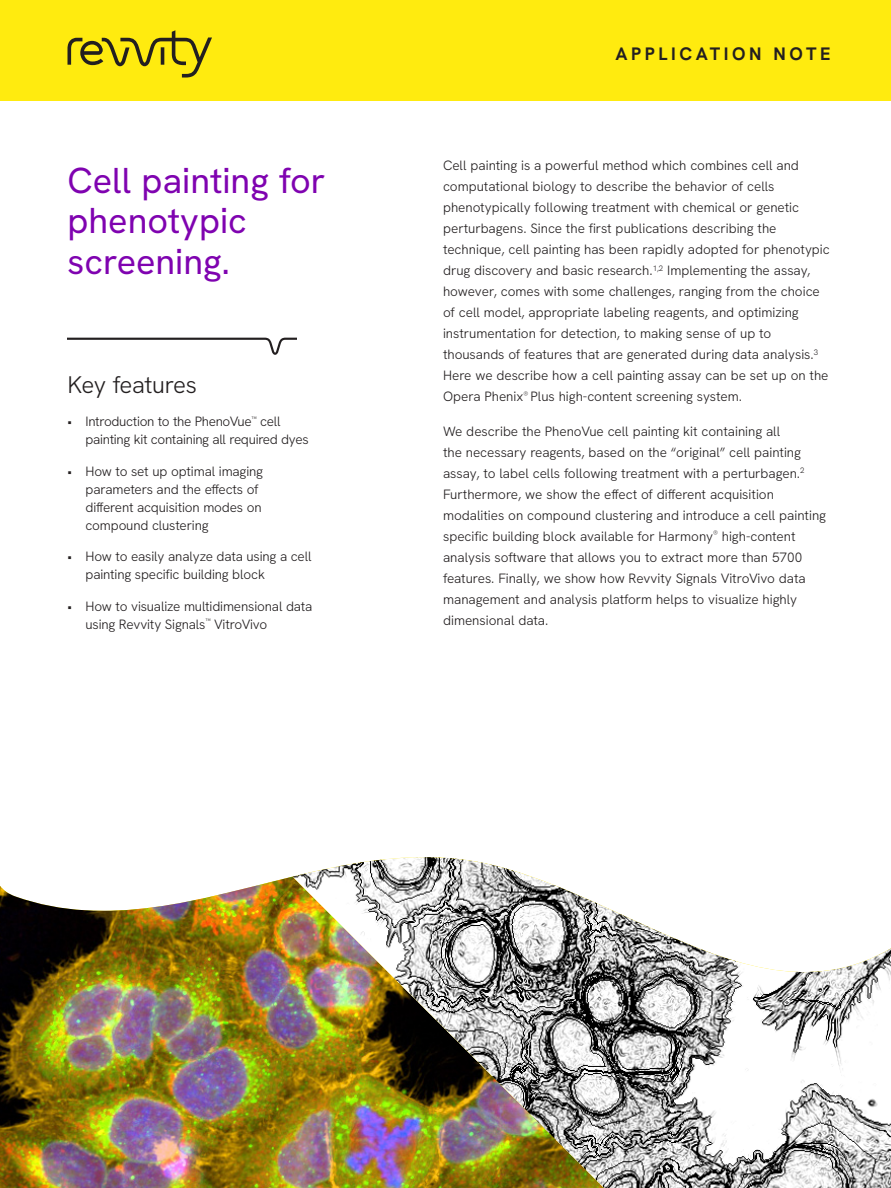
<style>
.page{position:relative;width:891px;height:1188px;background:#fff}
.page>*{position:absolute;margin:0;border:0;box-sizing:border-box;transform-origin:0 0}
.Intro_Head{font:36px/40.5px "Hanken Grotesk";color:#7f03b0}
.Key_Author_HD{font:300 24px "Hanken Grotesk";letter-spacing:-.02em;color:#231f20}
.t1{font:700 18px "Hanken Grotesk";letter-spacing:.2em;color:#231f20}
.Body_Copy{font:300 13.5px/21px "Hanken Grotesk";letter-spacing:-.005em;color:#231f20}
</style>
<div class="page">
<div style="left:0;top:0;width:891px;height:101px;background:#ffeb0f"></div>
<svg style="left:68px;top:30px;width:144px;height:48px"></svg>
<img style="left:0;top:876px;width:293px;height:312px">
<img style="left:293px;top:857px;width:598px;height:331px">
<svg style="left:68px;top:338px;width:229px;height:17px"></svg>
<p class="Intro_Head" style="left:68px;top:159px;width:260px">Cell painting for phenotypic screening.</p>
<p class="Key_Author_HD" style="left:68px;top:369px;width:131px">Key features</p>
<p class="Body_Copy" style="left:86px;top:412px;width:225px;line-height:18px;text-indent:-18px">• Introduction to the PhenoVue<sup>™</sup> cell painting kit containing all required dyes</p>
<p class="Body_Copy" style="left:86px;top:462px;width:179px;line-height:18px;text-indent:-18px">• How to set up optimal imaging parameters and the effects of different acquisition modes on compound clustering</p>
<p class="Body_Copy" style="left:86px;top:547px;width:228px;line-height:18px;text-indent:-18px">• How to easily analyze data using a cell painting specific building block</p>
<p class="Body_Copy" style="left:86px;top:597px;width:228px;line-height:18px;text-indent:-18px">• How to visualize multidimensional data using Revvity Signals<sup>™</sup> VitroVivo</p>
<h3 class="t1" style="left:615px;top:43px;width:217px">APPLICATION NOTE</h3>
<p class="Body_Copy" style="left:443px;top:155px;width:388px">Cell painting is a powerful method which combines cell and computational biology to describe the behavior of cells phenotypically following treatment with chemical or genetic perturbagens. Since the first publications describing the technique, cell painting has been rapidly adopted for phenotypic drug discovery and basic research.<sup>1,2</sup> Implementing the assay, however, comes with some challenges, ranging from the choice of cell model, appropriate labeling reagents, and optimizing instrumentation for detection, to making sense of up to thousands of features that are generated during data analysis.<sup>3<br></sup>Here we describe how a cell painting assay can be set up on the Opera Phenix<sup>®</sup> Plus high-content screening system.</p>
<p class="Body_Copy" style="left:443px;top:420px;width:384px">We describe the PhenoVue cell painting kit containing all<br>the necessary reagents, based on the “original” cell painting assay, to label cells following treatment with a perturbagen.<sup>2<br></sup>Furthermore, we show the effect of different acquisition modalities on compound clustering and introduce a cell painting specific building block available for Harmony<sup>®</sup> high-content analysis software that allows you to extract more than 5700 features. Finally, we show how Revvity Signals VitroVivo data management and analysis platform helps to visualize highly dimensional data.</p>
</div>
